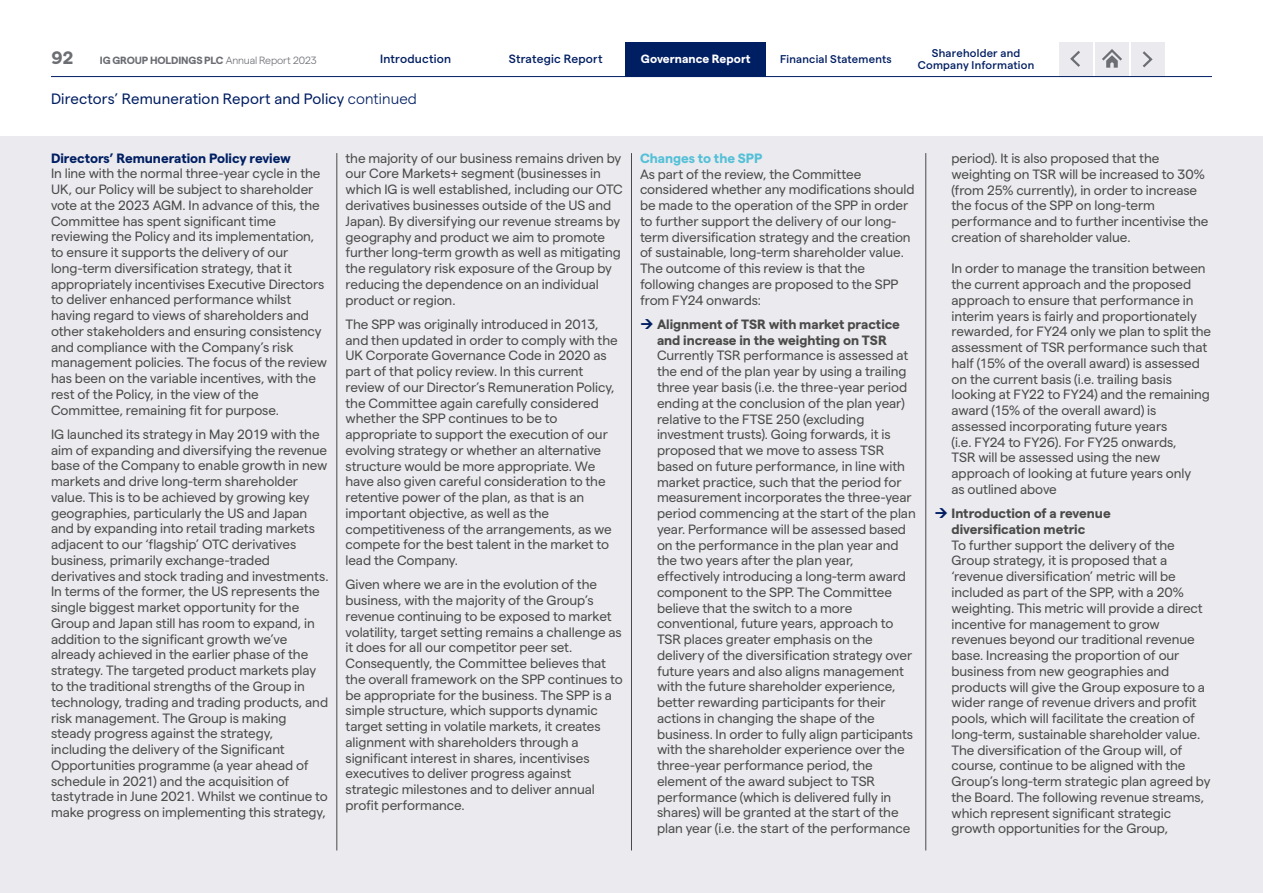
<style>
.page{position:relative;width:1263px;height:893px;background:#fff}
.page>*{position:absolute;margin:0;border:0;box-sizing:border-box;transform-origin:0 0}
.t1{font:700 18px "Matter IGTF";color:#6c6e74}
.t2{font:15px "Matter IGTF";letter-spacing:.005em;color:#001e62}
.t3{font:13.5px/15.8px "Matter IGTF";letter-spacing:-.005em;color:#4a4a49}
.t4{font:700 13.5px/15.8px "Matter IGTF";letter-spacing:-.005em;color:#4a4a49}
.t5{font:700 13.5px "Matter IGTF";letter-spacing:-.005em;color:#001e62}
.t6{font:700 13.5px "Matter IGTF";letter-spacing:-.005em;color:#53c0d7}
.t7{font:500 12px "Matter IGTF";letter-spacing:.015em;color:#001e62}
.t8{font:700 12px "Matter IGTF";color:#fff}
.t9{font:500 11.25px "Matter IGTF";letter-spacing:.02em;color:#001e62}
.t10{font:700 10.5px "Matter IGTF";letter-spacing:-.01em;color:#6c6e74}
.s1{font-weight:300}
</style>
<div class="page">
<div style="left:0;top:136px;width:1263px;height:757px;background:#eaeaef"></div>
<div style="left:626px;top:42px;width:140px;height:34px;background:#001e62"></div>
<hr style="left:51px;top:76px;width:1161px;height:1px;background:#001e62">
<hr style="left:337px;top:153px;width:1px;height:697px;background:#4a4a49">
<hr style="left:631px;top:153px;width:1px;height:697px;background:#4a4a49">
<hr style="left:925px;top:153px;width:1px;height:697px;background:#4a4a49">
<div style="left:1095px;top:43px;width:34px;height:33px;background:#eaeaef"></div>
<svg style="left:1102px;top:49px;width:20px;height:19px"></svg>
<div style="left:1059px;top:43px;width:33px;height:33px;background:#eaeaef"></div>
<svg style="left:1070px;top:51px;width:10px;height:16px"></svg>
<div style="left:1131px;top:43px;width:34px;height:33px;background:#eaeaef"></div>
<svg style="left:1142px;top:51px;width:11px;height:17px"></svg>
<h1 class="t1" style="left:51px;top:44px;width:24px">92</h1>
<p class="t10" style="left:100px;top:52px;width:219px">IG GROUP HOLDINGS PLC <span class="s1">Annual Report 2023</span></p>
<p class="t7" style="left:380px;top:50px;width:72px">Introduction</p>
<p class="t7" style="left:509px;top:50px;width:95px">Strategic Report</p>
<p class="t8" style="left:641px;top:50px;width:111px">Governance Report</p>
<p class="t9" style="left:780px;top:51px;width:113px">Financial Statements</p>
<p class="t9" style="left:932px;top:45px;width:90px">Shareholder and</p>
<p class="t9" style="left:918px;top:57px;width:118px">Company Information</p>
<p class="t2" style="left:51px;top:88px;width:367px">Directors’ Remuneration Report and Policy <span class="s1">continued</span></p>
<p class="t5" style="left:51px;top:148px;width:241px">Directors’ Remuneration Policy review</p>
<p class="t3" style="left:51px;top:165px;width:278px">In line with the normal three-year cycle in the UK, our Policy will be subject to shareholder vote at the 2023 AGM. In advance of this, the Committee has spent significant time reviewing the Policy and its implementation, to ensure it supports the delivery of our long-term diversification strategy, that it appropriately incentivises Executive Directors to deliver enhanced performance whilst having regard to views of shareholders and other stakeholders and ensuring consistency and compliance with the Company’s risk management policies. The focus of the review has been on the variable incentives, with the rest of the Policy, in the view of the Committee, remaining fit for purpose.</p>
<p class="t3" style="left:51px;top:425px;width:279px">IG launched its strategy in May 2019 with the aim of expanding and diversifying the revenue base of the Company to enable growth in new markets and drive long-term shareholder value. This is to be achieved by growing key geographies, particularly the US and Japan and by expanding into retail trading markets adjacent to our ‘flagship’ OTC derivatives business, primarily exchange-traded derivatives and stock trading and investments.<br>In terms of the former, the US represents the single biggest market opportunity for the Group and Japan still has room to expand, in addition to the significant growth we’ve already achieved in the earlier phase of the strategy. The targeted product markets play to the traditional strengths of the Group in technology, trading and trading products, and risk management. The Group is making steady progress against the strategy, including the delivery of the Significant Opportunities programme (a year ahead of schedule in 2021) and the acquisition of tastytrade in June 2021. Whilst we continue to make progress on implementing this strategy,</p>
<p class="t3" style="left:345px;top:149px;width:279px">the majority of our business remains driven by our Core Markets+ segment (businesses in which IG is well established, including our OTC derivatives businesses outside of the US and Japan). By diversifying our revenue streams by geography and product we aim to promote further long-term growth as well as mitigating the regulatory risk exposure of the Group by reducing the dependence on an individual product or region.</p>
<p class="t3" style="left:345px;top:315px;width:274px">The SPP was originally introduced in 2013, and then updated in order to comply with the UK Corporate Governance Code in 2020 as part of that policy review. In this current review of our Director’s Remuneration Policy, the Committee again carefully considered whether the SPP continues to be to appropriate to support the execution of our evolving strategy or whether an alternative structure would be more appropriate. We have also given careful consideration to the retentive power of the plan, as that is an important objective, as well as the competitiveness of the arrangements, as we compete for the best talent in the market to lead the Company.</p>
<p class="t3" style="left:345px;top:576px;width:279px">Given where we are in the evolution of the business, with the majority of the Group’s revenue continuing to be exposed to market volatility, target setting remains a challenge as it does for all our competitor peer set.<br>Consequently, the Committee believes that the overall framework on the SPP continues to be appropriate for the business. The SPP is a simple structure, which supports dynamic target setting in volatile markets, it creates alignment with shareholders through a significant interest in shares, incentivises executives to deliver progress against strategic milestones and to deliver annual profit performance.</p>
<p class="t6" style="left:640px;top:148px;width:124px">Changes to the SPP</p>
<p class="t3" style="left:640px;top:165px;width:276px">As part of the review, the Committee considered whether any modifications should be made to the operation of the SPP in order to further support the delivery of our long&shy;term diversification strategy and the creation of sustainable, long-term shareholder value.<br>The outcome of this review is that the following changes are proposed to the SPP from FY24 onwards:</p>
<p class="t4" style="left:657px;top:315px;width:245px">Alignment of TSR with market practice and increase in the weighting on TSR</p>
<p class="t3" style="left:657px;top:347px;width:260px">Currently TSR performance is assessed at the end of the plan year by using a trailing three year basis (i.e. the three-year period ending at the conclusion of the plan year) relative to the FTSE 250 (excluding investment trusts). Going forwards, it is proposed that we move to assess TSR based on future performance, in line with market practice, such that the period for measurement incorporates the three-year period commencing at the start of the plan year. Performance will be assessed based on the performance in the plan year and the two years after the plan year, effectively introducing a long-term award component to the SPP. The Committee believe that the switch to a more conventional, future years, approach to TSR places greater emphasis on the delivery of the diversification strategy over future years and also aligns management with the future shareholder experience, better rewarding participants for their actions in changing the shape of the business. In order to fully align participants with the shareholder experience over the three-year performance period, the element of the award subject to TSR performance (which is delivered fully in shares) will be granted at the start of the plan year (i.e. the start of the performance</p>
<p class="t3" style="left:951px;top:149px;width:259px">period). It is also proposed that the weighting on TSR will be increased to 30% (from 25% currently), in order to increase the focus of the SPP on long-term performance and to further incentivise the creation of shareholder value.</p>
<p class="t3" style="left:951px;top:260px;width:261px">In order to manage the transition between the current approach and the proposed approach to ensure that performance in interim years is fairly and proportionately rewarded, for FY24 only we plan to split the assessment of TSR performance such that half (15% of the overall award) is assessed on the current basis (i.e. trailing basis looking at FY22 to FY24) and the remaining award (15% of the overall award) is assessed incorporating future years<br>(i.e. FY24 to FY26). For FY25 onwards,<br>TSR will be assessed using the new approach of looking at future years only<br>as outlined above</p>
<p class="t4" style="left:951px;top:504px;width:161px">Introduction of a revenue diversification metric</p>
<p class="t3" style="left:951px;top:536px;width:260px">To further support the delivery of the Group strategy, it is proposed that a ‘revenue diversification’ metric will be included as part of the SPP, with a 20% weighting. This metric will provide a direct incentive for management to grow revenues beyond our traditional revenue base. Increasing the proportion of our business from new geographies and products will give the Group exposure to a wider range of revenue drivers and profit pools, which will facilitate the creation of long-term, sustainable shareholder value.<br>The diversification of the Group will, of course, continue to be aligned with the Group’s long-term strategic plan agreed by the Board. The following revenue streams, which represent significant strategic growth opportunities for the Group,</p>
</div>
